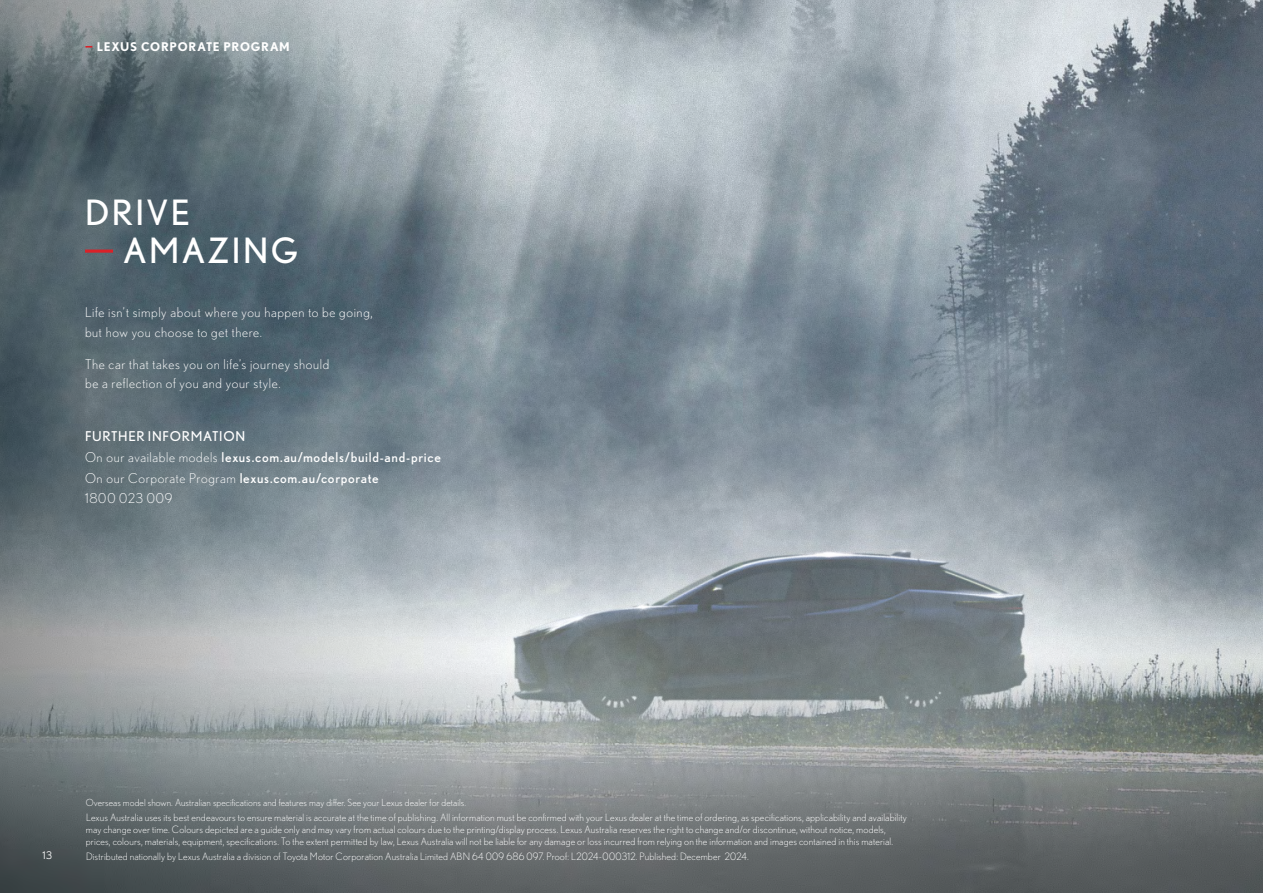
<style>
.page{position:relative;width:1263px;height:893px;background:#fff}
.page>*{position:absolute;margin:0;border:0;box-sizing:border-box;transform-origin:0 0}
.t1{font:34.8px/38.4px "Nobel";letter-spacing:.07em;color:#fff}
.t2{font:300 13.5px/19.5px "Nobel";letter-spacing:.045em;color:#fff}
.t3{font:13.5px/20.9px "Nobel";letter-spacing:.05em;color:#fff}
.t4{font:700 12px "Nobel";letter-spacing:.06em;color:#fff}
.t5{font:10.5px "Nobel";color:#fff}
.t6{font:300 10.2px/11.6px "Nobel";letter-spacing:.015em;color:#fff}
.t7{font:300 9.75px "Nobel";letter-spacing:.01em;color:#fff}
.s1{color:#da2128}
.s2{font-weight:300}
</style>
<div class="page">
<img style="left:0;top:0;width:1263px;height:893px">
<hr style="left:85px;top:250px;width:28px;height:3px;background:#da2128">
<p class="t4" style="left:85px;top:40px;width:206px"><span class="s1">—</span> LEXUS CORPORATE PROGRAM</p>
<h1 class="t1" style="left:123px;top:193px;width:176px;text-indent:-38px">DRIVE<br>AMAZING</h1>
<h2 class="t2" style="left:85px;top:302px;width:289px">Life isn’t simply about where you happen to be going, but how you choose to get there.</h2>
<h2 class="t2" style="left:85px;top:354px;width:246px">The car that takes you on life’s journey should be a reflection of you and your style.</h2>
<h2 class="t3" style="left:85px;top:426px;width:357px">FURTHER INFORMATION<br><span class="s2">On our available models</span> lexus.com.au/models/build-and-price<br><span class="s2">On our Corporate Program</span> lexus.com.au/corporate</h2>
<h2 class="t2" style="left:85px;top:488px;width:89px">1800 023 009</h2>
<p class="t5" style="left:43px;top:850px;width:11px">13</p>
<p class="t7" style="left:86px;top:797px;width:382px">Overseas model shown. Australian specifications and features may differ. See your Lexus dealer for details.</p>
<p class="t6" style="left:86px;top:812px;width:823px">Lexus Australia uses its best endeavours to ensure material is accurate at the time of publishing. All information must be confirmed with your Lexus dealer at the time of ordering, as specifications, applicability and availability may change over time. Colours depicted are a guide only and may vary from actual colours due to the printing/display process. Lexus Australia reserves the right to change and/or discontinue, without notice, models, prices, colours, materials, equipment, specifications. To the extent permitted by law, Lexus Australia will not be liable for any damage or loss incurred from relying on the information and images contained in this material.</p>
<p class="t6" style="left:86px;top:851px;width:664px">Distributed nationally by Lexus Australia a division of Toyota Motor Corporation Australia Limited ABN 64 009 686 097. Proof: L2024-000312. Published: December 2024.</p>
</div>
